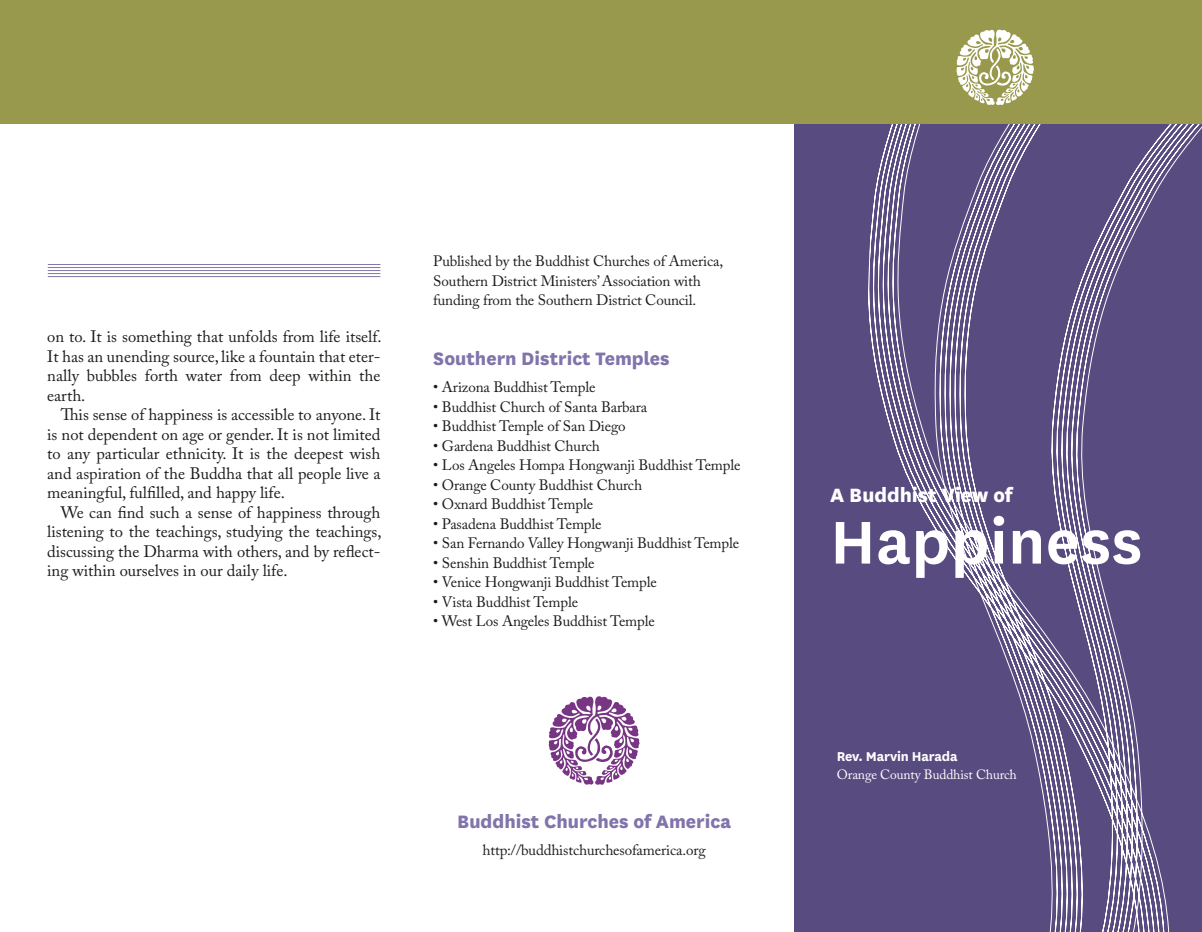
<style>
.page{position:relative;width:1202px;height:932px;background:#fff}
.page>*{position:absolute;margin:0;border:0;box-sizing:border-box;transform-origin:0 0}
.t1{font:600 70.5px "National";letter-spacing:.005em;color:#fff}
.t2{font:800 22.5px "National";letter-spacing:-.005em;color:#fff}
.SD_Suhead_1{font:800 21px "National";color:#8274ab}
.SD_Body_Indent{font:16.5px/19.5px "Adobe Caslon Pro";color:#1c1c1a;text-align:justify}
.SD_TEMPLE_LIST{font:15px "Adobe Caslon Pro";letter-spacing:-.01em;color:#1c1c1a}
.SD_Suhead_1-2{font:15px/19.5px "Adobe Caslon Pro";letter-spacing:-.01em;color:#1c1c1a}
.SD_Brochure_BY_LINE{font:700 15px "National";letter-spacing:-.01em;color:#fff}
.SD_Brochure_BY_LINE-2{font:13.5px "Adobe Caslon Pro";letter-spacing:-.01em;color:#fff}
</style>
<div class="page">
<div style="left:795px;top:121px;width:407px;height:811px;background:#574b80"></div>
<svg style="left:861px;top:123px;width:341px;height:809px"></svg>
<div style="left:0;top:0;width:1202px;height:123px;background:#99994e"></div>
<svg style="left:956px;top:29px;width:78px;height:76px"></svg>
<hr style="left:48px;top:276px;width:332px;height:1px;background:#8274ab">
<hr style="left:48px;top:273px;width:332px;height:1px;background:#8274ab">
<hr style="left:48px;top:270px;width:332px;height:1px;background:#8274ab">
<hr style="left:48px;top:267px;width:332px;height:1px;background:#8274ab">
<hr style="left:48px;top:264px;width:332px;height:1px;background:#8274ab">
<svg style="left:548px;top:696px;width:92px;height:88px"></svg>
<p class="SD_Body_Indent" style="left:47px;top:327px;width:336px">on to. It is something that unfolds from life itself.<br>It has an unending source, like a fountain that eter&shy;nally bubbles forth water from deep within the earth.</p>
<p class="SD_Body_Indent" style="left:47px;top:405px;width:335px;text-indent:14px">This sense of happiness is accessible to anyone. It is not dependent on age or gender. It is not limited to any particular ethnicity. It is the deepest wish and aspiration of the Buddha that all people live a meaningful, fulfilled, and happy life.</p>
<p class="SD_Body_Indent" style="left:47px;top:502px;width:336px;text-indent:14px">We can find such a sense of happiness through listening to the teachings, studying the teachings, discussing the Dharma with others, and by reflect&shy;ing within ourselves in our daily life.</p>
<p class="SD_Suhead_1-2" style="left:433px;top:251px;width:291px">Published by the Buddhist Churches of America,<br>Southern District Ministers’ Association with funding from the Southern District Council.</p>
<p class="SD_Suhead_1" style="left:433px;top:343px;width:238px">Southern District Temples</p>
<p class="SD_TEMPLE_LIST" style="left:433px;top:378px;width:164px">• Arizona Buddhist Temple</p>
<p class="SD_TEMPLE_LIST" style="left:433px;top:397px;width:215px">• Buddhist Church of Santa Barbara</p>
<p class="SD_TEMPLE_LIST" style="left:433px;top:417px;width:194px">• Buddhist Temple of San Diego</p>
<p class="SD_TEMPLE_LIST" style="left:433px;top:436px;width:168px">• Gardena Buddhist Church</p>
<p class="SD_TEMPLE_LIST" style="left:433px;top:456px;width:309px">• Los Angeles Hompa Hongwanji Buddhist Temple</p>
<p class="SD_TEMPLE_LIST" style="left:433px;top:475px;width:210px">• Orange County Buddhist Church</p>
<p class="SD_TEMPLE_LIST" style="left:433px;top:495px;width:161px">• Oxnard Buddhist Temple</p>
<p class="SD_TEMPLE_LIST" style="left:433px;top:514px;width:170px">• Pasadena Buddhist Temple</p>
<p class="SD_TEMPLE_LIST" style="left:433px;top:534px;width:307px">• San Fernando Valley Hongwanji Buddhist Temple</p>
<p class="SD_TEMPLE_LIST" style="left:433px;top:553px;width:163px">• Senshin Buddhist Temple</p>
<p class="SD_TEMPLE_LIST" style="left:433px;top:573px;width:225px">• Venice Hongwanji Buddhist Temple</p>
<p class="SD_TEMPLE_LIST" style="left:433px;top:592px;width:146px">• Vista Buddhist Temple</p>
<p class="SD_TEMPLE_LIST" style="left:433px;top:612px;width:223px">• West Los Angeles Buddhist Temple</p>
<p class="SD_Suhead_1" style="left:457px;top:806px;width:275px">Buddhist Churches of America</p>
<p class="SD_TEMPLE_LIST" style="left:482px;top:841px;width:225px">http://buddhistchurchesofamerica.org</p>
<p class="t2" style="left:830px;top:479px;width:184px">A Buddhist View of</p>
<p class="t1" style="left:830px;top:493px;width:314px">Happiness</p>
<p class="SD_Brochure_BY_LINE" style="left:836px;top:745px;width:122px">Rev. Marvin Harada</p>
<p class="SD_Brochure_BY_LINE-2" style="left:836px;top:766px;width:182px">Orange County Buddhist Church</p>
</div>
